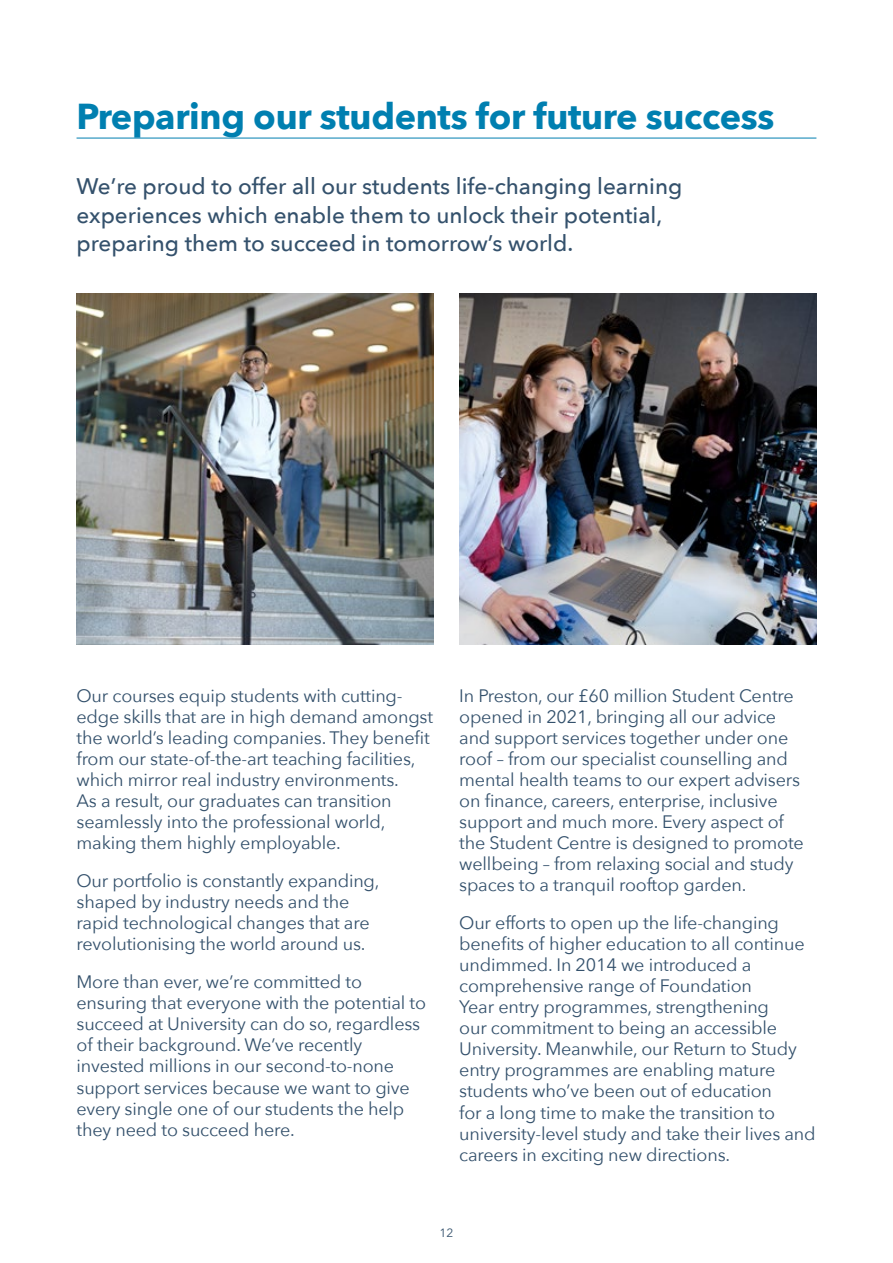
<style>
.page{position:relative;width:893px;height:1263px;background:#fff}
.page>*{position:absolute;margin:0;border:0;box-sizing:border-box;transform-origin:0 0}
.t1{font:700 36px "Avenir Next";letter-spacing:-.01em;color:#007fb0}
.t2{font:500 22.5px/28.5px "Avenir Next";color:#34516c}
.t3{font:18px/21px "Avenir Next";letter-spacing:-.01em;color:#34516c}
.t4{font:12px "Avenir Next";color:#34516c}
</style>
<div class="page">
<hr style="left:77px;top:138px;width:739px;height:1px;background:#007fb0">
<img style="left:77px;top:293px;width:357px;height:351px">
<img style="left:459px;top:293px;width:357px;height:351px">
<h1 class="t1" style="left:77px;top:85px;width:699px">Preparing our students for future success</h1>
<p class="t2" style="left:77px;top:171px;width:607px">We’re proud to offer all our students life-changing learning experiences which enable them to unlock their potential, preparing them to succeed in tomorrow’s world.</p>
<p class="t3" style="left:77px;top:685px;width:358px">Our courses equip students with cutting&shy;edge skills that are in high demand amongst the world’s leading companies. They benefit from our state-of-the-art teaching facilities, which mirror real industry environments.<br>As a result, our graduates can transition seamlessly into the professional world, making them highly employable.</p>
<p class="t3" style="left:77px;top:870px;width:304px">Our portfolio is constantly expanding, shaped by industry needs and the rapid technological changes that are revolutionising the world around us.</p>
<p class="t3" style="left:77px;top:971px;width:351px">More than ever, we’re committed to ensuring that everyone with the potential to succeed at University can do so, regardless of their background. We’ve recently invested millions in our second-to-none support services because we want to give every single one of our students the help they need to succeed here.</p>
<p class="t3" style="left:459px;top:685px;width:346px">In Preston, our £60 million Student Centre opened in 2021, bringing all our advice and support services together under one roof – from our specialist counselling and mental health teams to our expert advisers on finance, careers, enterprise, inclusive support and much more. Every aspect of the Student Centre is designed to promote wellbeing – from relaxing social and study spaces to a tranquil rooftop garden.</p>
<p class="t3" style="left:459px;top:912px;width:358px">Our efforts to open up the life-changing benefits of higher education to all continue undimmed. In 2014 we introduced a comprehensive range of Foundation<br>Year entry programmes, strengthening<br>our commitment to being an accessible University. Meanwhile, our Return to Study entry programmes are enabling mature students who’ve been out of education<br>for a long time to make the transition to university-level study and take their lives and careers in exciting new directions.</p>
<p class="t4" style="left:439px;top:1222px;width:15px">12</p>
</div>
